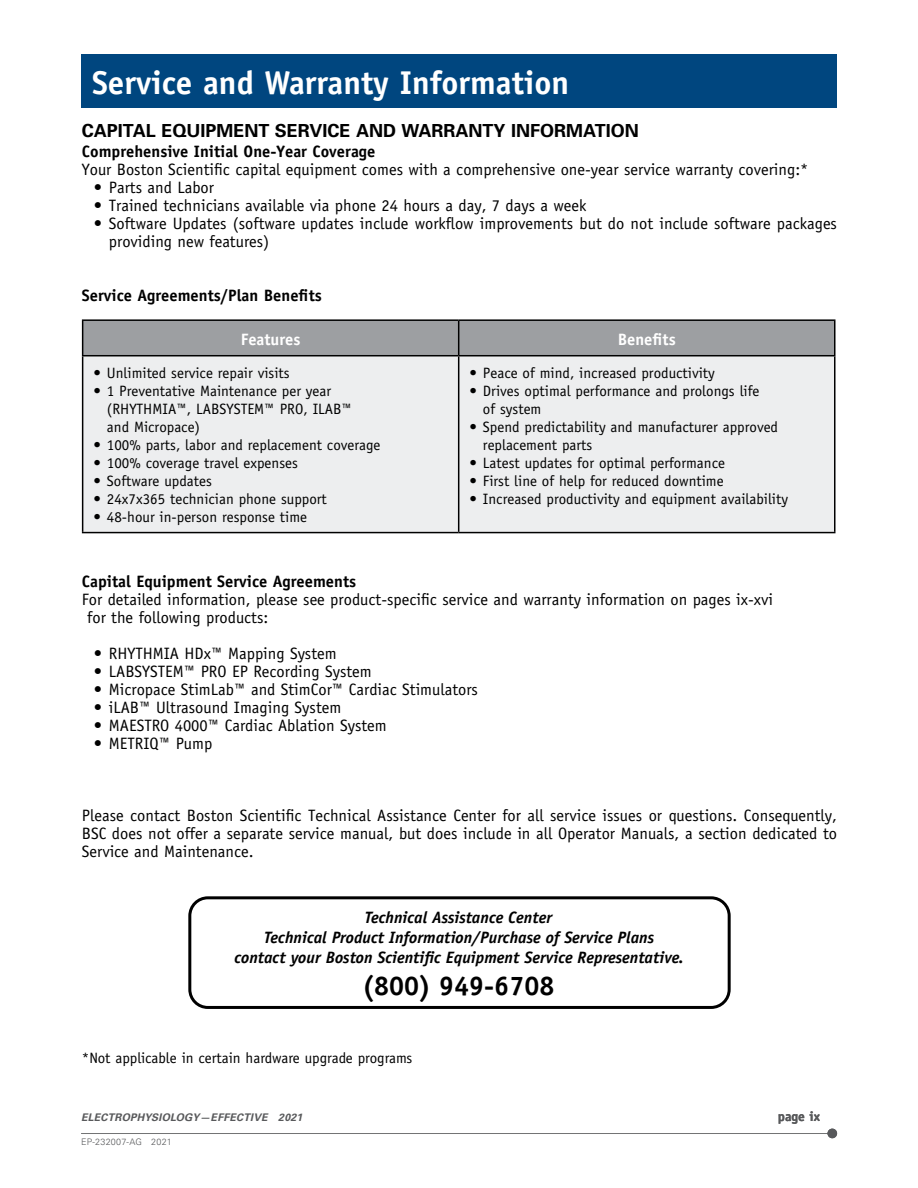
<style>
.page{position:relative;width:918px;height:1188px;background:#fff}
.page>*{position:absolute;margin:0;border:0;box-sizing:border-box;transform-origin:0 0}
.t1{font:700 33px "Officina Sans";color:#fff}
.t2{font:700 27px "Officina Sans";color:#000}
.t3{font:700 18px "Univers";color:#000}
.t4{font:16.5px/18px "Officina Sans";color:#000}
.t5{font:italic 700 16.5px/19.8px "Officina Sans";color:#000;text-align:center}
.t6{font:700 16.5px "Officina Sans";color:#000}
.t7{font:700 16.5px "Officina Sans";color:#fff}
.t8{font:15px/18px "Officina Sans";color:#000}
.t9{font:700 13.5px "Officina Sans";color:#58595b}
.t10{font:italic 700 10.5px "Univers LT Std";letter-spacing:.025em;color:#58595b}
.t11{font:300 9px "Univers";letter-spacing:.025em;color:#58595b}
</style>
<div class="page">
<hr style="left:81px;top:1133px;width:755px;height:1px;background:#58595b">
<div style="left:827px;top:1129px;width:10px;height:9px;background:#58595b;border-radius:50%"></div>
<div style="left:81px;top:54px;width:756px;height:54px;background:#00467f"></div>
<div style="left:83px;top:321px;width:751px;height:34px;background:#9d9fa2"></div>
<div style="left:83px;top:356px;width:751px;height:176px;background:#edeeef"></div>
<hr style="left:82px;top:319px;width:377px;height:2px;background:#000">
<hr style="left:82px;top:321px;width:1px;height:34px;background:#000">
<hr style="left:459px;top:319px;width:377px;height:2px;background:#000">
<hr style="left:458px;top:321px;width:1px;height:34px;background:#000">
<hr style="left:834px;top:321px;width:2px;height:34px;background:#000">
<hr style="left:82px;top:355px;width:377px;height:1px;background:#000">
<hr style="left:82px;top:356px;width:1px;height:176px;background:#000">
<hr style="left:459px;top:355px;width:377px;height:1px;background:#000">
<hr style="left:458px;top:356px;width:1px;height:176px;background:#000">
<hr style="left:834px;top:356px;width:2px;height:176px;background:#000">
<hr style="left:82px;top:532px;width:377px;height:1px;background:#000">
<hr style="left:459px;top:532px;width:377px;height:1px;background:#000">
<div style="left:188px;top:896px;width:543px;height:113px;border:3px solid #000;border-radius:18px"></div>
<h1 class="t1" style="left:92px;top:62px;width:479px">Service and Warranty Information</h1>
<p class="t3" style="left:82px;top:120px;width:558px">CAPITAL EQUIPMENT SERVICE AND WARRANTY INFORMATION</p>
<p class="t6" style="left:82px;top:142px;width:295px">Comprehensive Initial One-Year Coverage</p>
<p class="t4" style="left:82px;top:161px;width:728px">Your Boston Scientific capital equipment comes with a comprehensive one-year service warranty covering:*</p>
<p class="t4" style="left:94px;top:179px;width:122px">• Parts and Labor</p>
<p class="t4" style="left:94px;top:197px;width:494px">• Trained technicians available via phone 24 hours a day, 7 days a week</p>
<p class="t4" style="left:109px;top:215px;width:730px;text-indent:-15px">• Software Updates (software updates include workflow improvements but do not include software packages providing new features)</p>
<p class="t6" style="left:82px;top:286px;width:241px">Service Agreements/Plan Benefits</p>
<p class="t7" style="left:241px;top:329px;width:61px">Features</p>
<p class="t7" style="left:618px;top:329px;width:60px">Benefits</p>
<p class="t8" style="left:93px;top:364px;width:198px">• Unlimited service repair visits</p>
<p class="t8" style="left:107px;top:382px;width:247px;text-indent:-14px">• 1 Preventative Maintenance per year (RHYTHMIA™, LABSYSTEM™ PRO, ILAB™ and Micropace)</p>
<p class="t8" style="left:93px;top:436px;width:289px">• 100% parts, labor and replacement coverage</p>
<p class="t8" style="left:93px;top:454px;width:206px">• 100% coverage travel expenses</p>
<p class="t8" style="left:93px;top:472px;width:120px">• Software updates</p>
<p class="t8" style="left:93px;top:490px;width:235px">• 24x7x365 technician phone support</p>
<p class="t8" style="left:93px;top:508px;width:215px">• 48-hour in-person response time</p>
<h1 class="t1" style="left:92px;top:62px;width:248px">Table of Contents</h1>
<p class="t8" style="left:469px;top:364px;width:247px">• Peace of mind, increased productivity</p>
<p class="t8" style="left:483px;top:382px;width:278px;text-indent:-14px">• Drives optimal performance and prolongs life of system</p>
<p class="t8" style="left:483px;top:418px;width:297px;text-indent:-14px">• Spend predictability and manufacturer approved replacement parts</p>
<p class="t8" style="left:469px;top:454px;width:257px">• Latest updates for optimal performance</p>
<p class="t8" style="left:469px;top:472px;width:256px">• First line of help for reduced downtime</p>
<p class="t8" style="left:469px;top:490px;width:320px">• Increased productivity and equipment availability</p>
<p class="t6" style="left:82px;top:571px;width:276px">Capital Equipment Service Agreements</p>
<p class="t4" style="left:87px;top:591px;width:687px;text-indent:-5px">For detailed information, please see product-specific service and warranty information on pages ix-xvi for the following products:</p>
<p class="t4" style="left:94px;top:645px;width:244px">• RHYTHMIA HDx™ Mapping System</p>
<p class="t4" style="left:94px;top:663px;width:279px">• LABSYSTEM™ PRO EP Recording System</p>
<p class="t4" style="left:94px;top:681px;width:386px">• Micropace StimLab™ and StimCor™ Cardiac Stimulators</p>
<p class="t4" style="left:94px;top:699px;width:249px">• iLAB™ Ultrasound Imaging System</p>
<p class="t4" style="left:94px;top:717px;width:294px">• MAESTRO 4000™ Cardiac Ablation System</p>
<p class="t4" style="left:94px;top:735px;width:120px">• METRIQ™ Pump</p>
<p class="t4" style="left:82px;top:807px;width:757px;text-align:justify">Please contact Boston Scientific Technical Assistance Center for all service issues or questions. Consequently, BSC does not offer a separate service manual, but does include in all Operator Manuals, a section dedicated to Service and Maintenance.</p>
<p class="t5" style="left:234px;top:908px;width:451px">Technical Assistance Center<br>Technical Product Information/Purchase of Service Plans<br>contact your Boston Scientific Equipment Service Representative.</p>
<h2 class="t2" style="left:362px;top:969px;width:194px">(800) 949-6708</h2>
<p class="t8" style="left:82px;top:1049px;width:332px">*Not applicable in certain hardware upgrade programs</p>
<p class="t10" style="left:81px;top:1111px;width:223px">ELECTROPHYSIOLOGY—EFFECTIVE 2021</p>
<p class="t9" style="left:778px;top:1108px;width:44px">page ix</p>
<p class="t11" style="left:81px;top:1137px;width:92px">EP-232007-AG 2021</p>
</div>
